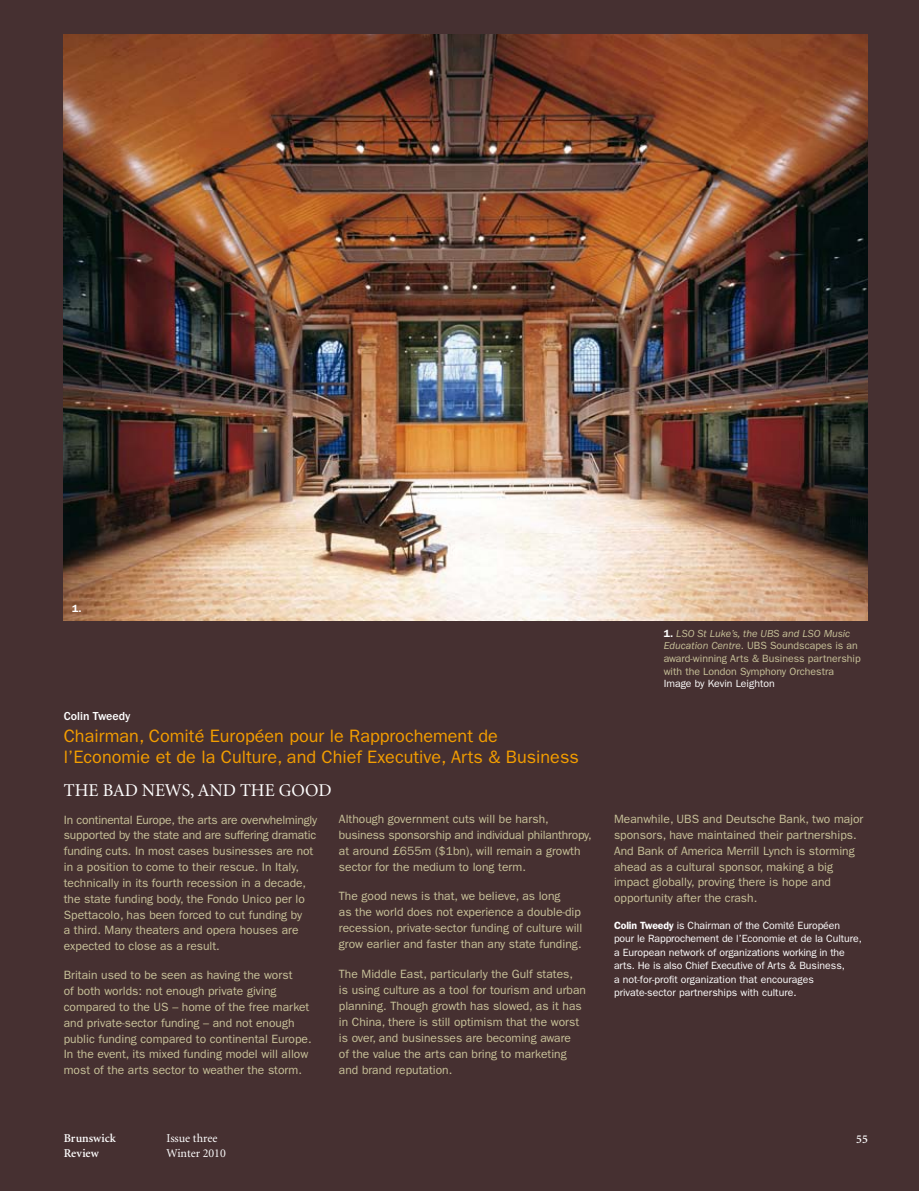
<style>
.page{position:relative;width:919px;height:1191px;background:#fff}
.page>*{position:absolute;margin:0;border:0;box-sizing:border-box;transform-origin:0 0}
.t1{font:18px/21px "ITC Franklin Gothic Std";color:#f49e00}
.t2{font:18px "Minion Regular SC";color:#fff}
.t3{font:12px/15.9px "ITC Franklin Gothic Std";color:#c9c39a}
.t4{font:12px "Minion";color:#fff}
.t5{font:600 12px/15px "Minion";color:#fff}
.t6{font:500 12px "ITC Franklin Gothic Std";color:#fff}
.t7{font:10.5px/13.5px "ITC Franklin Gothic Std";letter-spacing:-.005em;color:#fff}
.t8{font:10.5px/12.6px "ITC Franklin Gothic Std";color:#c9c39a}
.t9{font:600 10.5px "ITC Franklin Gothic Std";color:#fff}
.s1{font-weight:600;color:#fff}
.s2{font-style:italic}
.s3{font-weight:600}
</style>
<div class="page">
<div style="left:0;top:0;width:918px;height:1191px;background:#463031"></div>
<img style="left:64px;top:34px;width:803px;height:586px">
<p class="t9" style="left:72px;top:602px;width:11px">1.</p>
<p class="t6" style="left:64px;top:710px;width:68px">Colin Tweedy</p>
<h1 class="t1" style="left:64px;top:725px;width:516px">Chairman, Comité Européen pour le Rapprochement de l’Economie et de la Culture, and Chief Executive, Arts &amp; Business</h1>
<h1 class="t2" style="left:64px;top:781px;width:269px">THE BAD NEWS, AND THE GOOD</h1>
<p class="t3" style="left:64px;top:811px;width:255px">In continental Europe, the arts are overwhelmingly supported by the state and are suffering dramatic funding cuts. In most cases businesses are not in a position to come to their rescue. In Italy, technically in its fourth recession in a decade, the state funding body, the Fondo Unico per lo Spettacolo, has been forced to cut funding by<br>a third. Many theaters and opera houses are expected to close as a result.</p>
<p class="t3" style="left:64px;top:967px;width:249px">Britain used to be seen as having the worst<br>of both worlds: not enough private giving compared to the US – home of the free market and private-sector funding – and not enough public funding compared to continental Europe.<br>In the event, its mixed funding model will allow most of the arts sector to weather the storm.</p>
<p class="t3" style="left:339px;top:811px;width:254px">Although government cuts will be harsh, business sponsorship and individual philanthropy, at around £655m ($1bn), will remain a growth sector for the medium to long term.</p>
<p class="t3" style="left:339px;top:888px;width:245px">The good news is that, we believe, as long<br>as the world does not experience a double-dip recession, private-sector funding of culture will grow earlier and faster than any state funding.</p>
<p class="t3" style="left:339px;top:965px;width:248px">The Middle East, particularly the Gulf states,<br>is using culture as a tool for tourism and urban planning. Though growth has slowed, as it has in China, there is still optimism that the worst is over, and businesses are becoming aware<br>of the value the arts can bring to marketing and brand reputation.</p>
<p class="t8" style="left:663px;top:627px;width:198px"><span class="s1">1.</span> <span class="s2">LSO St Luke’s, the UBS and LSO Music Education Centre</span>. UBS Soundscapes is an award-winning Arts &amp; Business partnership with the London Symphony Orchestra</p>
<p class="t7" style="left:663px;top:677px;width:112px">Image by Kevin Leighton</p>
<p class="t3" style="left:614px;top:811px;width:251px">Meanwhile, UBS and Deutsche Bank, two major sponsors, have maintained their partnerships.<br>And Bank of America Merrill Lynch is storming ahead as a cultural sponsor, making a big impact globally, proving there is hope and opportunity after the crash.</p>
<p class="t7" style="left:614px;top:918px;width:249px"><span class="s3">Colin Tweedy</span> is Chairman of the Comité Européen pour le Rapprochement de l’Economie et de la Culture, a European network of organizations working in the arts. He is also Chief Executive of Arts &amp; Business,<br>a not-for-profit organization that encourages private-sector partnerships with culture.</p>
<p class="t5" style="left:64px;top:1131px;width:53px">Brunswick<br>Review</p>
<p class="t4" style="left:166px;top:1132px;width:52px">Issue three</p>
<p class="t5" style="left:856px;top:1131px;width:13px">55</p>
<p class="t4" style="left:166px;top:1147px;width:61px">Winter 2010</p>
</div>
